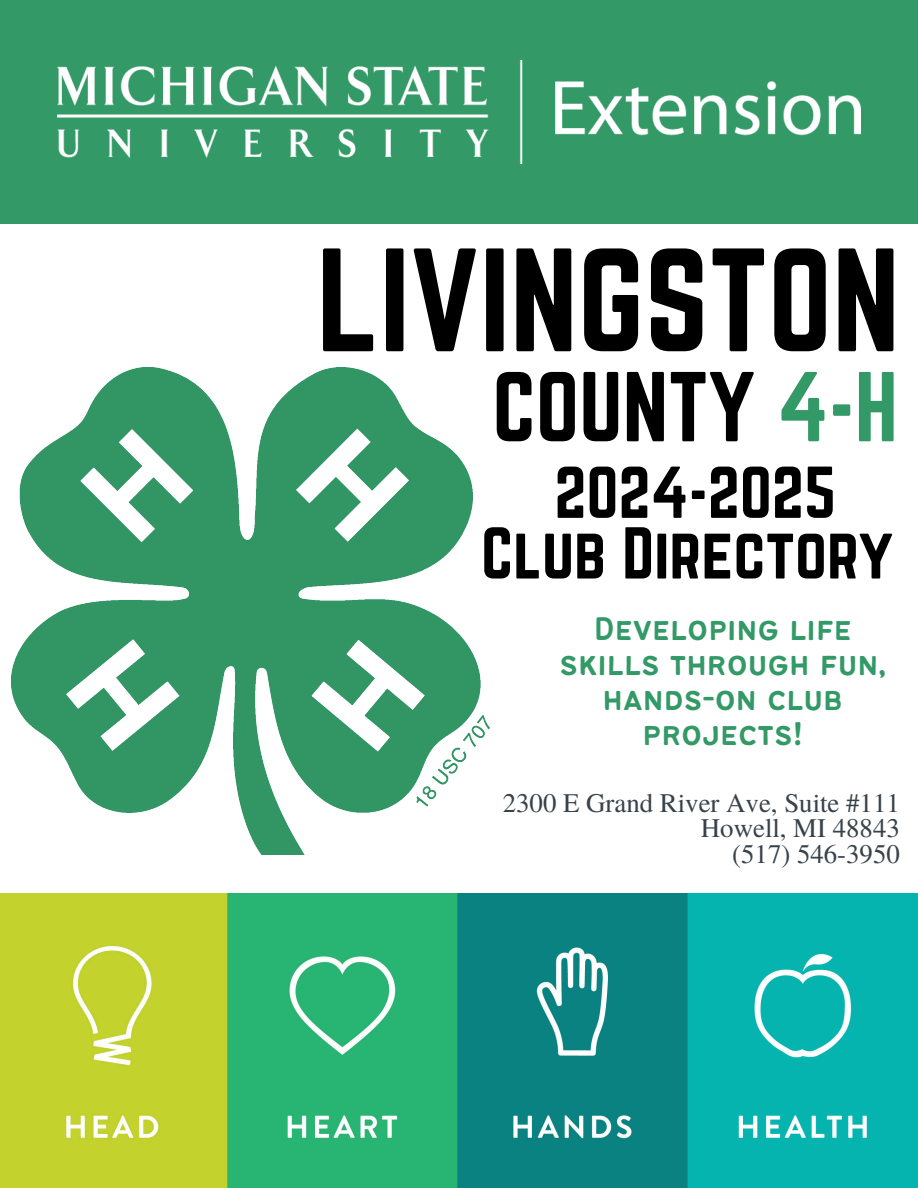
<style>
.page{position:relative;width:918px;height:1188px;background:#fff}
.page>*{position:absolute;margin:0;border:0;box-sizing:border-box;transform-origin:0 0}
.t1{font:128.55px "Norwester";color:#000}
.t2{font:86.7px "Norwester";color:#000}
.t3{font:64.05px "Norwester";color:#000}
.t4{font:36px/34.8px "Bantayog";color:#396;text-align:center}
.t5{font:26.85px "Te X Gyre Termes";color:#37424a}
.s1{color:#396}
</style>
<div class="page">
<div style="left:0;top:0;width:918px;height:223px;background:#396"></div>
<img style="left:58px;top:60px;width:802px;height:104px">
<img style="left:11px;top:368px;width:478px;height:487px">
<img style="left:0;top:893px;width:918px;height:295px">
<p class="t1" style="left:317px;top:223px;width:585px">LIVINGSTON</p>
<h1 class="t2" style="left:492px;top:355px;width:407px">COUNTY <span class="s1">4-H</span></h1>
<p class="t3" style="left:554px;top:454px;width:283px">2024-2025</p>
<p class="t3" style="left:481px;top:514px;width:413px">Club Directory</p>
<h2 class="t4" style="left:560px;top:614px;width:328px">Developing life skills through fun, hands-on club projects!</h2>
<h3 class="t5" style="left:503px;top:783px;width:399px">2300 E Grand River Ave, Suite #111</h3>
<h3 class="t5" style="left:701px;top:809px;width:200px">Howell, MI 48843</h3>
<h4 class="t5" style="left:732px;top:835px;width:169px">(517) 546-3950</h4>
</div>
